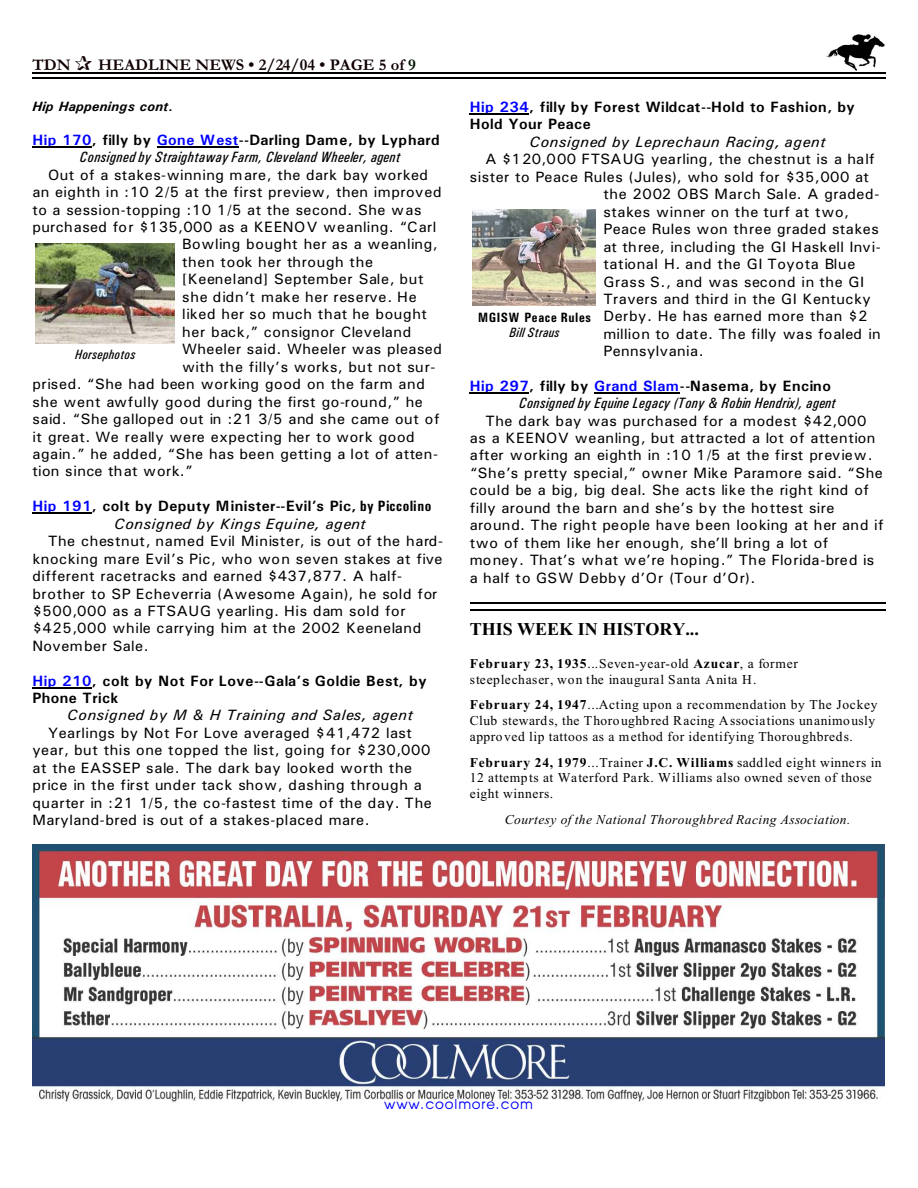
<style>
.page{position:relative;width:918px;height:1188px;background:#fff}
.page>*{position:absolute;margin:0;border:0;box-sizing:border-box;transform-origin:0 0}
.t1{font:700 18px "Times New Roman";color:#000}
.t2{font:700 16.5px "Garamond";letter-spacing:.005em;color:#0f0000}
.t3{font:15px/17.4px "Univers";letter-spacing:.035em;color:#000}
.t4{font:700 15px/17.2px "Univers";letter-spacing:.035em;color:#000}
.t5{font:15px "Univers";letter-spacing:.01em;color:#000}
.t6{font:italic 15px "Univers Condensed";letter-spacing:.03em;color:#000}
.t7{font:italic 15px "Univers";letter-spacing:.04em;color:#000}
.t8{font:15px "Univers";letter-spacing:.055em;color:#000}
.t9{font:13.5px/15.9px "Times New Roman";letter-spacing:.04em;color:#000}
.t10{font:13.5px/15.9px "Times New Roman";letter-spacing:.06em;color:#000}
.t11{font:italic 13.5px "Times New Roman";letter-spacing:.035em;color:#000}
.t12{font:italic 13.5px "Univers Condensed";letter-spacing:.02em;color:#000}
.t13{font:italic 700 13.5px "Univers";letter-spacing:.02em;color:#000}
.t14{font:13.5px "Advance";letter-spacing:.065em;color:#00f}
.t15{font:700 13.5px "Univers Condensed";letter-spacing:.045em;color:#000}
.s1{color:#001400}
.s2{color:#00f}
.s3{font-family:"Univers Condensed"}
.s4{font-weight:400;font-style:italic}
.s5{font-weight:700}
</style>
<div class="page">
<img style="left:826px;top:34px;width:59px;height:36px">
<hr style="left:32px;top:72px;width:853px;height:1px;background:#000">
<hr style="left:32px;top:77px;width:853px;height:2px;background:#000">
<img style="left:32px;top:844px;width:852px;height:258px">
<img style="left:35px;top:243px;width:140px;height:101px">
<img style="left:473px;top:210px;width:123px;height:96px">
<hr style="left:32px;top:147px;width:60px;height:1px;background:#000">
<hr style="left:157px;top:147px;width:82px;height:1px;background:#000">
<hr style="left:32px;top:513px;width:60px;height:1px;background:#000">
<hr style="left:32px;top:687px;width:60px;height:1px;background:#000">
<hr style="left:470px;top:114px;width:59px;height:1px;background:#000">
<hr style="left:470px;top:393px;width:59px;height:1px;background:#000">
<hr style="left:594px;top:393px;width:86px;height:1px;background:#000">
<hr style="left:470px;top:602px;width:415px;height:1px;background:#000">
<hr style="left:470px;top:610px;width:415px;height:1px;background:#000">
<p class="t2" style="left:32px;top:59px;width:40px">TDN</p>
<p class="t2" style="left:98px;top:59px;width:319px">HEADLINE NEWS • 2/24/04 • PAGE 5 of <span class="s1">9</span></p>
<p class="t13" style="left:32px;top:101px;width:142px">Hip Happenings cont.</p>
<p class="t4" style="left:32px;top:133px;width:409px"><span class="s2">Hip 170</span>, filly by <span class="s2">Gone West</span>--Darling Dame, by Lyphard</p>
<p class="t6" style="left:80px;top:152px;width:322px">Consigned by Straightaway Farm, Cleveland Wheeler, agent</p>
<p class="t3" style="left:48px;top:167px;width:382px">Out of a stakes-winning mare, the dark bay worked</p>
<p class="t3" style="left:32px;top:185px;width:411px">an eighth in :10 2/5 at the first preview, then improved</p>
<p class="t3" style="left:32px;top:202px;width:391px">to a session-topping :10 1/5 at the second. She was</p>
<p class="t3" style="left:32px;top:219px;width:406px">purchased for $135,000 as a KEENOV weanling. “Carl</p>
<p class="t3" style="left:182px;top:237px;width:257px">Bowling bought her as a weanling,</p>
<p class="t3" style="left:182px;top:254px;width:192px">then took her through the</p>
<p class="t3" style="left:182px;top:272px;width:243px">[Keeneland] September Sale, but</p>
<p class="t8" style="left:182px;top:292px;width:236px">she didn’t make her reserve. He</p>
<p class="t3" style="left:182px;top:307px;width:246px">liked her so much that he bought</p>
<p class="t3" style="left:182px;top:324px;width:231px">her back,” consignor Cleveland</p>
<p class="t3" style="left:182px;top:342px;width:261px">Wheeler said. Wheeler was pleased</p>
<p class="t3" style="left:182px;top:359px;width:255px">with the filly’s works, but not sur-</p>
<p class="t3" style="left:32px;top:377px;width:394px">prised. “She had been working good on the farm and</p>
<p class="t3" style="left:32px;top:394px;width:392px">she went awfully good during the first go-round,” he</p>
<p class="t3" style="left:32px;top:412px;width:409px">said. “She galloped out in :21 3/5 and she came out of</p>
<p class="t3" style="left:32px;top:429px;width:384px">it great. We really were expecting her to work good</p>
<p class="t3" style="left:32px;top:446px;width:407px">again.” he added, “She has been getting a lot of atten-</p>
<p class="t3" style="left:32px;top:464px;width:162px">tion since that work.”</p>
<p class="t4" style="left:114px;top:499px;width:319px;text-indent:-82px"><span class="s2">Hip 191</span>, colt by Deputy Minister--Evil’s Pic, <span class="s3">by Piccolino<br></span><span class="s4">Consigned by Kings Equine, agent</span></p>
<p class="t3" style="left:32px;top:534px;width:412px;text-indent:16px">The chestnut, named Evil Minister, is out of the hard&shy;knocking mare Evil’s Pic, who won seven stakes at five different racetracks and earned $437,877. A half&shy;brother to SP Echeverria (Awesome Again), he sold for $500,000 as a FTSAUG yearling. His dam sold for $425,000 while carrying him at the 2002 Keeneland November Sale.</p>
<p class="t4" style="left:32px;top:673px;width:396px"><span class="s2">Hip 210</span>, colt by Not For Love--Gala’s Goldie Best, by<br>Phone Trick</p>
<p class="t7" style="left:67px;top:710px;width:347px">Consigned by M &amp; H Training and Sales, agent</p>
<p class="t3" style="left:32px;top:725px;width:401px;text-indent:16px">Yearlings by Not For Love averaged $41,472 last year, but this one topped the list, going for $230,000 at the EASSEP sale. The dark bay looked worth the price in the first under tack show, dashing through a quarter in :21 1/5, the co-fastest time of the day. The Maryland-bred is out of a stakes-placed mare.</p>
<p class="t12" style="left:75px;top:350px;width:62px">Horsephotos</p>
<p class="t4" style="left:470px;top:100px;width:386px"><span class="s2">Hip 234</span>, filly by Forest Wildcat--Hold to Fashion, by<br>Hold Your Peace</p>
<p class="t7" style="left:530px;top:137px;width:298px">Consigned by Leprechaun Racing, agent</p>
<p class="t5" style="left:485px;top:154px;width:391px">A $120,000 FTSAUG yearling, the chestnut is a half</p>
<p class="t3" style="left:470px;top:169px;width:401px">sister to Peace Rules (Jules), who sold for $35,000 at</p>
<p class="t3" style="left:603px;top:187px;width:278px">the 2002 OBS March Sale. A graded-</p>
<p class="t3" style="left:603px;top:204px;width:247px">stakes winner on the turf at two,</p>
<p class="t3" style="left:603px;top:222px;width:277px">Peace Rules won three graded stakes</p>
<p class="t5" style="left:603px;top:241px;width:279px">at three, including the GI Haskell Invi-</p>
<p class="t3" style="left:603px;top:257px;width:254px">tational H. and the GI Toyota Blue</p>
<p class="t3" style="left:603px;top:274px;width:263px">Grass S., and was second in the GI</p>
<p class="t3" style="left:603px;top:291px;width:269px">Travers and third in the GI Kentucky</p>
<p class="t3" style="left:603px;top:309px;width:266px">Derby. He has earned more than $2</p>
<p class="t5" style="left:603px;top:329px;width:279px">million to date. The filly was foaled in</p>
<p class="t3" style="left:603px;top:344px;width:102px">Pennsylvania.</p>
<p class="t4" style="left:470px;top:379px;width:363px"><span class="s2">Hip 297</span>, filly by <span class="s2">Grand Slam</span>--Nasema, by Encino</p>
<p class="t6" style="left:519px;top:398px;width:318px">Consigned by Equine Legacy (Tony &amp; Robin Hendrix), agent</p>
<p class="t3" style="left:470px;top:413px;width:415px;text-indent:16px">The dark bay was purchased for a modest $42,000 as a KEENOV weanling, but attracted a lot of attention after working an eighth in :10 1/5 at the first preview. “She’s pretty special,” owner Mike Paramore said. “She could be a big, big deal. She acts like the right kind of filly around the barn and she’s by the hottest sire around. The right people have been looking at her and if two of them like her enough, she’ll bring a lot of money. That’s what we’re hoping.” The Florida-bred is a half to GSW Debby d’Or (Tour d’Or).</p>
<p class="t1" style="left:470px;top:622px;width:231px">THIS WEEK IN HISTORY...</p>
<p class="t10" style="left:470px;top:657px;width:330px"><span class="s5">February 23, 1935</span>...Seven-year-old <span class="s5">Azucar</span>, a former steeplechaser, won the inaugural Santa Anita H.</p>
<p class="t9" style="left:470px;top:698px;width:409px"><span class="s5">February 24, 1947</span>...Acting upon a recommendation by The Jockey<br>Club stewards, the Thoroughbred Racing Associations unanimously approved lip tattoos as a method for identifying Thoroughbreds.</p>
<p class="t9" style="left:470px;top:755px;width:413px"><span class="s5">February 24, 1979</span>...Trainer <span class="s5">J.C. Williams</span> saddled eight winners in<br>12 attempts at Waterford Park. Williams also owned seven of those eight winners.</p>
<p class="t11" style="left:505px;top:814px;width:347px">Courtesy of the National Thoroughbred Racing Association.</p>
<p class="t15" style="left:478px;top:313px;width:114px">MGISW Peace Rules</p>
<p class="t12" style="left:510px;top:328px;width:51px">Bill Straus</p>
<p class="t14" style="left:384px;top:1099px;width:150px">www.coolmore.com</p>
</div>
